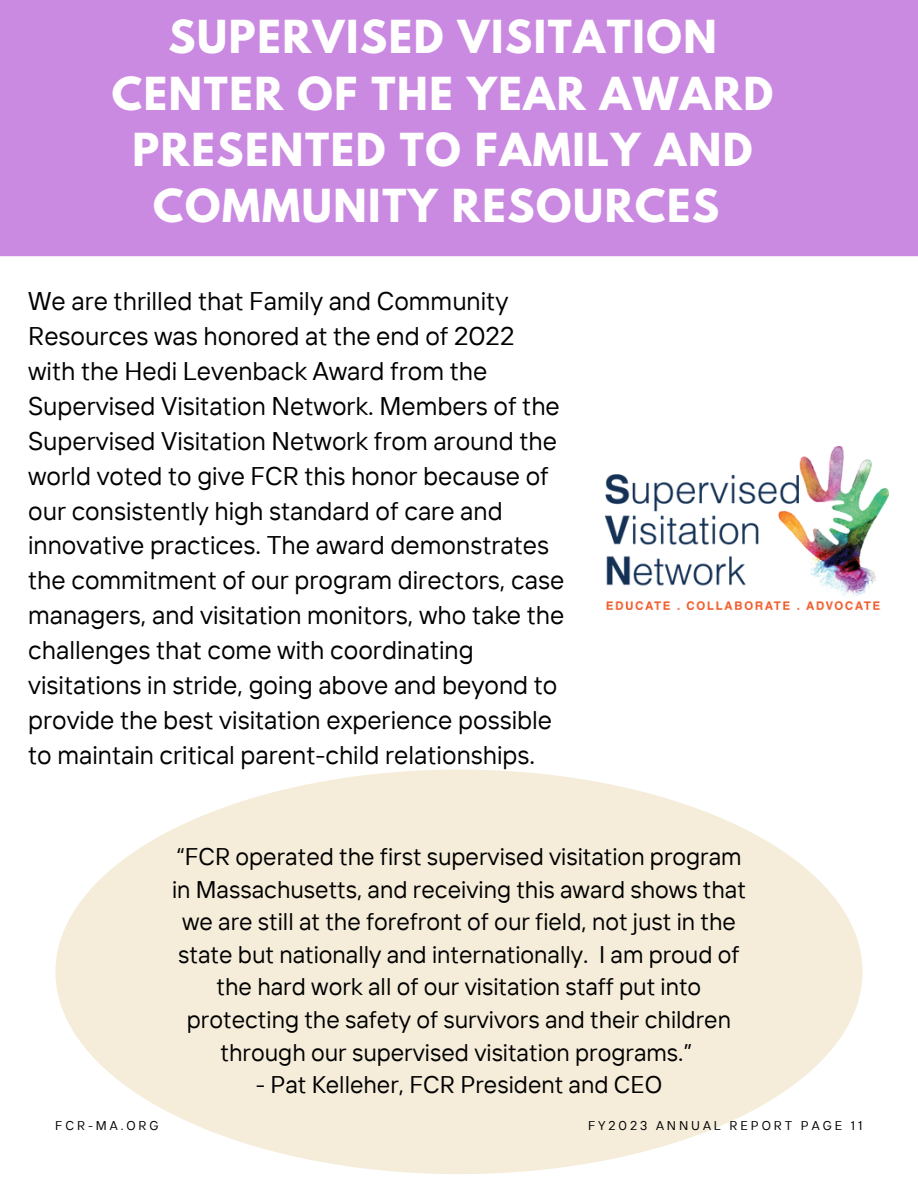
<style>
.page{position:relative;width:918px;height:1188px;background:#fff}
.page>*{position:absolute;margin:0;border:0;box-sizing:border-box;transform-origin:0 0}
.t1{font:700 40.35px/56.2px "League Spartan";letter-spacing:.04em;color:#fff;text-align:center}
.t2{font:25.5px/34.8px "TT Interphases";color:#000}
.t3{font:24px/32.7px "TT Interphases";color:#000;text-align:center}
.t4{font:12.75px "TT Interphases";letter-spacing:.23em;color:#000001}
</style>
<div class="page">
<div style="left:0;top:0;width:918px;height:256px;background:#cb8ae1"></div>
<svg style="left:55px;top:770px;width:807px;height:404px;fill:#f5edda"></svg>
<img style="left:605px;top:446px;width:284px;height:163px">
<p class="t1" style="left:112px;top:14px;width:663px">SUPERVISED VISITATION<br>CENTER OF THE YEAR AWARD<br>PRESENTED TO FAMILY AND<br>COMMUNITY RESOURCES</p>
<p class="t2" style="left:28px;top:283px;width:538px">We are thrilled that Family and Community Resources was honored at the end of 2022 with the Hedi Levenback Award from the Supervised Visitation Network. Members of the Supervised Visitation Network from around the world voted to give FCR this honor because of our consistently high standard of care and innovative practices. The award demonstrates the commitment of our program directors, case managers, and visitation monitors, who take the challenges that come with coordinating visitations in stride, going above and beyond to provide the best visitation experience possible to maintain critical parent-child relationships.</p>
<p class="t3" style="left:172px;top:840px;width:575px">“FCR operated the first supervised visitation program in Massachusetts, and receiving this award shows that we are still at the forefront of our field, not just in the state but nationally and internationally. I am proud of the hard work all of our visitation staff put into protecting the safety of survivors and their children through our supervised visitation programs.”</p>
<p class="t3" style="left:256px;top:1068px;width:408px">- Pat Kelleher, FCR President and CEO</p>
<p class="t4" style="left:55px;top:1117px;width:105px">FCR-MA.ORG</p>
<p class="t4" style="left:588px;top:1117px;width:276px">FY2023 ANNUAL REPORT PAGE 11</p>
</div>
